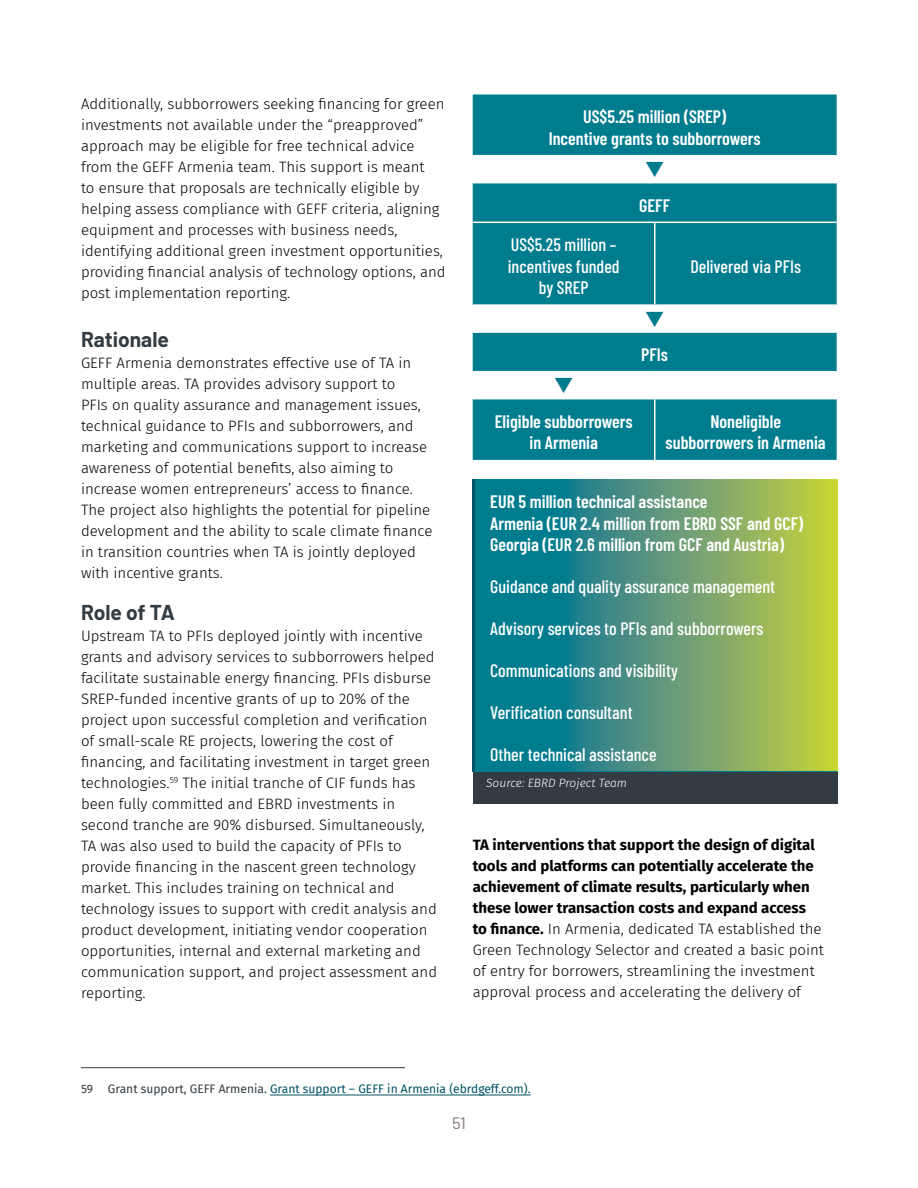
<style>
.page{position:relative;width:918px;height:1188px;background:#fff}
.page>*{position:absolute;margin:0;border:0;box-sizing:border-box;transform-origin:0 0}
.Headling_Level_3_No{font:700 21px "Barlow";color:#333c42}
.Table_Sub_Header_Tex{font:600 18px/21.6px "Barlow Condensed";color:#fff;text-align:center}
.Table_Sub_Header_Tex-2{font:500 18px/21.6px "Barlow Condensed";color:#fff;text-align:center}
.t1{font:16.5px "Barlow";color:#807876}
.Body_text_10_14{font:300 15px/21px "Fira Sans";color:#000}
.Body_text_10_14-2{font:700 15px/21px "Fira Sans";color:#000}
.Footnote_text{font:12px "Fira Sans";color:#005364}
.Figure_Source{font:italic 300 12px "Fira Sans";color:#fff}
.s1{font-weight:300}
.s2{color:#333c42}
</style>
<div class="page">
<hr style="left:81px;top:1067px;width:324px;height:1px;background:#333c42">
<hr style="left:270px;top:1095px;width:261px;height:1px;background:#005364">
<div style="left:473px;top:769px;width:364px;height:35px;background:#333c42"></div>
<svg style="left:473px;top:94px;width:364px;height:366px;fill:#007c8f"></svg>
<hr style="left:473px;top:155px;width:182px;height:1px;background:#fff">
<hr style="left:655px;top:155px;width:182px;height:1px;background:#fff">
<hr style="left:473px;top:182px;width:182px;height:1px;background:#fff">
<hr style="left:655px;top:182px;width:182px;height:1px;background:#fff">
<hr style="left:473px;top:222px;width:182px;height:1px;background:#fff">
<hr style="left:655px;top:222px;width:182px;height:1px;background:#fff">
<hr style="left:654px;top:223px;width:2px;height:81px;background:#fff">
<hr style="left:473px;top:304px;width:182px;height:2px;background:#fff">
<hr style="left:655px;top:304px;width:182px;height:2px;background:#fff">
<hr style="left:473px;top:331px;width:182px;height:2px;background:#fff">
<hr style="left:655px;top:331px;width:182px;height:2px;background:#fff">
<hr style="left:473px;top:371px;width:182px;height:1px;background:#fff">
<hr style="left:655px;top:371px;width:182px;height:1px;background:#fff">
<hr style="left:654px;top:372px;width:2px;height:26px;background:#fff">
<hr style="left:473px;top:398px;width:182px;height:1px;background:#fff">
<hr style="left:655px;top:398px;width:182px;height:1px;background:#fff">
<hr style="left:654px;top:399px;width:2px;height:61px;background:#fff">
<svg style="left:473px;top:479px;width:364px;height:292px;background:#519474"></svg>
<hr style="left:473px;top:771px;width:364px;height:1px;background:#007c8f">
<svg style="left:646px;top:162px;width:17px;height:15px"></svg>
<svg style="left:646px;top:311px;width:17px;height:16px"></svg>
<svg style="left:555px;top:378px;width:17px;height:15px"></svg>
<p class="Body_text_10_14" style="left:81px;top:93px;width:366px">Additionally, subborrowers seeking financing for green investments not available under the “preapproved” approach may be eligible for free technical advice from the GEFF Armenia team. This support is meant<br>to ensure that proposals are technically eligible by helping assess compliance with GEFF criteria, aligning equipment and processes with business needs, identifying additional green investment opportunities, providing financial analysis of technology options, and post implementation reporting.</p>
<p class="Headling_Level_3_No" style="left:81px;top:323px;width:89px">Rationale</p>
<p class="Body_text_10_14" style="left:81px;top:352px;width:353px">GEFF Armenia demonstrates effective use of TA in multiple areas. TA provides advisory support to<br>PFIs on quality assurance and management issues, technical guidance to PFIs and subborrowers, and marketing and communications support to increase awareness of potential benefits, also aiming to increase women entrepreneurs’ access to finance.<br>The project also highlights the potential for pipeline development and the ability to scale climate finance in transition countries when TA is jointly deployed with incentive grants.</p>
<p class="Headling_Level_3_No" style="left:81px;top:596px;width:95px">Role of TA</p>
<p class="Body_text_10_14" style="left:81px;top:625px;width:358px">Upstream TA to PFIs deployed jointly with incentive grants and advisory services to subborrowers helped facilitate sustainable energy financing. PFIs disburse SREP-funded incentive grants of up to 20% of the project upon successful completion and verification of small-scale RE projects, lowering the cost of financing, and facilitating investment in target green technologies.<sup>59</sup> The initial tranche of CIF funds has been fully committed and EBRD investments in second tranche are 90% disbursed. Simultaneously, TA was also used to build the capacity of PFIs to provide financing in the nascent green technology market. This includes training on technical and technology issues to support with credit analysis and product development, initiating vendor cooperation opportunities, internal and external marketing and communication support, and project assessment and reporting.</p>
<p class="Table_Sub_Header_Tex" style="left:549px;top:105px;width:213px">US$5.25 million (SREP)<br>Incentive grants to subborrowers</p>
<p class="Table_Sub_Header_Tex-2" style="left:508px;top:233px;width:113px">US$5.25 million – incentives funded by SREP</p>
<p class="Table_Sub_Header_Tex" style="left:639px;top:193px;width:33px">GEFF</p>
<p class="Table_Sub_Header_Tex" style="left:641px;top:342px;width:28px">PFIs</p>
<p class="Table_Sub_Header_Tex-2" style="left:690px;top:254px;width:112px">Delivered via PFIs</p>
<p class="Table_Sub_Header_Tex" style="left:495px;top:409px;width:139px">Eligible subborrowers in Armenia</p>
<p class="Table_Sub_Header_Tex" style="left:666px;top:409px;width:162px">Noneligible subborrowers in Armenia</p>
<p class="Table_Sub_Header_Tex" style="left:490px;top:490px;width:314px;text-align:left">EUR 5 million technical assistance<br>Armenia (EUR 2.4 million from EBRD SSF and GCF)<br>Georgia (EUR 2.6 million from GCF and Austria)</p>
<p class="Table_Sub_Header_Tex-2" style="left:490px;top:575px;width:286px">Guidance and quality assurance management</p>
<p class="Table_Sub_Header_Tex-2" style="left:490px;top:617px;width:275px">Advisory services to PFIs and subborrowers</p>
<p class="Table_Sub_Header_Tex-2" style="left:490px;top:658px;width:189px">Communications and visibility</p>
<p class="Table_Sub_Header_Tex-2" style="left:490px;top:700px;width:144px">Verification consultant</p>
<p class="Table_Sub_Header_Tex-2" style="left:490px;top:742px;width:168px">Other technical assistance</p>
<p class="Figure_Source" style="left:486px;top:775px;width:142px">Source: EBRD Project Team</p>
<p class="Body_text_10_14-2" style="left:473px;top:833px;width:353px">TA interventions that support the design of digital tools and platforms can potentially accelerate the achievement of climate results, particularly when these lower transaction costs and expand access<br>to finance. <span class="s1">In Armenia, dedicated TA established the Green Technology Selector and created a basic point of entry for borrowers, streamlining the investment approval process and accelerating the delivery of</span></p>
<p class="Footnote_text" style="left:81px;top:1080px;width:451px"><span class="s2">59 Grant support, GEFF Armenia.</span> Grant support – GEFF in Armenia (ebrdgeff.com).</p>
<p class="t1" style="left:452px;top:1112px;width:15px">51</p>
</div>
